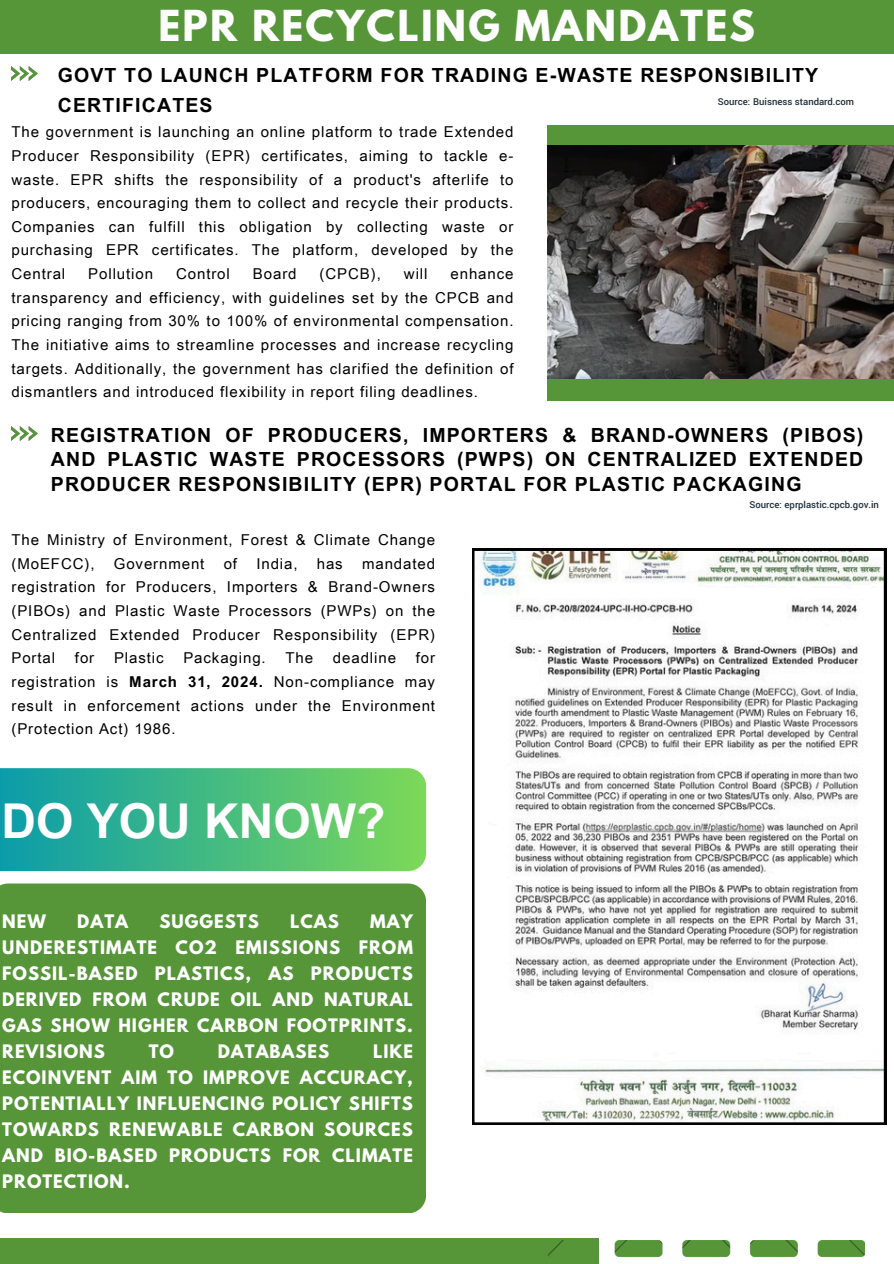
<style>
.page{position:relative;width:894px;height:1264px;background:#fff}
.page>*{position:absolute;margin:0;border:0;box-sizing:border-box;transform-origin:0 0}
.t1{font:700 48px "Arial Unicode MS";color:#fff}
.t2{font:700 37.8px "League Spartan";letter-spacing:.06em;color:#fdfdfd}
.t3{font:700 19.5px/24.8px "Arial Unicode MS";letter-spacing:.06em;color:#000}
.t4{font:700 16.5px/26px "League Spartan";letter-spacing:.06em;color:#fff;text-align:justify}
.t5{font:15px/23.7px "Arial Unicode MS";letter-spacing:.06em;color:#000;text-align:justify}
.t6{font:500 10.5px "Yantramanav";color:#1c2d3a}
.s1{font-weight:700}
</style>
<div class="page">
<div style="left:0;top:1238px;width:598px;height:25px;background:#569639"></div>
<img style="left:548px;top:1240px;width:316px;height:23px">
<div style="left:547px;top:125px;width:346px;height:276px;background:#569639"></div>
<img style="left:547px;top:146px;width:346px;height:232px">
<div style="left:0;top:0;width:893px;height:54px;background:#569639"></div>
<img style="left:11px;top:67px;width:26px;height:13px">
<img style="left:11px;top:426px;width:26px;height:14px">
<svg style="left:472px;top:548px;width:413px;height:576px"></svg>
<svg style="left:0;top:768px;width:426px;height:103px;background:#44ba81"></svg>
<div style="left:0;top:883px;width:425px;height:330px;background:#569639"></div>
<h3 class="t2" style="left:158px;top:7px;width:598px">EPR RECYCLING MANDATES</h3>
<p class="t3" style="left:58px;top:59px;width:761px;line-height:30.3px">GOVT TO LAUNCH PLATFORM FOR TRADING E-WASTE RESPONSIBILITY<br>CERTIFICATES</p>
<p class="t6" style="left:717px;top:95px;width:138px">Source: Buisness standard.com</p>
<h2 class="t5" style="left:11px;top:119px;width:503px">The government is launching an online platform to trade Extended Producer Responsibility (EPR) certificates, aiming to tackle e&shy;waste. EPR shifts the responsibility of a product's afterlife to producers, encouraging them to collect and recycle their products.<br>Companies can fulfill this obligation by collecting waste or purchasing EPR certificates. The platform, developed by the Central</h2>
<h2 class="t5" style="left:88px;top:261px;width:66px">Pollution</h2>
<h2 class="t5" style="left:176px;top:261px;width:55px">Control</h2>
<h2 class="t5" style="left:253px;top:261px;width:45px">Board</h2>
<h2 class="t5" style="left:319px;top:261px;width:63px">(CPCB),</h2>
<h2 class="t5" style="left:404px;top:261px;width:25px">will</h2>
<h2 class="t5" style="left:11px;top:261px;width:503px;text-indent:439px">enhance transparency and efficiency, with guidelines set by the CPCB and pricing ranging from 30% to 100% of environmental compensation.<br>The initiative aims to streamline processes and increase recycling targets. Additionally, the government has clarified the definition of dismantlers and introduced flexibility in report filing deadlines.</h2>
<h5 class="t3" style="left:51px;top:421px;width:813px;text-align:justify">REGISTRATION OF PRODUCERS, IMPORTERS &amp; BRAND-OWNERS (PIBOS)<br>AND PLASTIC WASTE PROCESSORS (PWPS) ON CENTRALIZED EXTENDED PRODUCER RESPONSIBILITY (EPR) PORTAL FOR PLASTIC PACKAGING</h5>
<p class="t5" style="left:11px;top:527px;width:425px">The Ministry of Environment, Forest &amp; Climate Change (MoEFCC),</p>
<p class="t6" style="left:749px;top:498px;width:131px">Source: eprplastic.cpcb.gov.in</p>
<p class="t5" style="left:114px;top:551px;width:92px">Government</p>
<p class="t5" style="left:224px;top:551px;width:15px">of</p>
<p class="t5" style="left:256px;top:551px;width:43px">India,</p>
<p class="t5" style="left:317px;top:551px;width:27px">has</p>
<p class="t5" style="left:11px;top:551px;width:425px;text-indent:350px">mandated registration for Producers, Importers &amp; Brand-Owners (PIBOs) and Plastic Waste Processors (PWPs) on the Centralized Extended Producer Responsibility (EPR)<br>Portal</p>
<p class="t5" style="left:11px;top:645px;width:425px;text-indent:404px">for registration is <span class="s1">March 31, 2024.</span> Non-compliance may result in enforcement actions under the Environment (Protection Act) 1986.</p>
<p class="t5" style="left:75px;top:645px;width:21px">for</p>
<p class="t5" style="left:114px;top:645px;width:51px">Plastic</p>
<p class="t5" style="left:183px;top:645px;width:84px">Packaging.</p>
<p class="t5" style="left:285px;top:645px;width:29px">The</p>
<p class="t5" style="left:333px;top:645px;width:64px">deadline</p>
<h3 class="t1" style="left:1px;top:786px;width:385px">DO YOU KNOW?</h3>
<p class="t4" style="left:2px;top:910px;width:45px">NEW</p>
<p class="t4" style="left:77px;top:910px;width:52px">DATA</p>
<p class="t4" style="left:159px;top:910px;width:101px">SUGGESTS</p>
<p class="t4" style="left:290px;top:910px;width:50px">LCAS</p>
<p class="t4" style="left:2px;top:910px;width:412px;text-indent:368px">MAY UNDERESTIMATE CO2 EMISSIONS FROM FOSSIL-BASED PLASTICS, AS PRODUCTS DERIVED FROM CRUDE OIL AND NATURAL GAS SHOW HIGHER CARBON FOOTPRINTS.<br>REVISIONS</p>
<p class="t4" style="left:149px;top:1040px;width:27px">TO</p>
<p class="t4" style="left:218px;top:1040px;width:113px">DATABASES</p>
<p class="t4" style="left:2px;top:1040px;width:412px;text-indent:371px">LIKE ECOINVENT AIM TO IMPROVE ACCURACY, POTENTIALLY INFLUENCING POLICY SHIFTS TOWARDS RENEWABLE CARBON SOURCES AND BIO-BASED PRODUCTS FOR CLIMATE PROTECTION.</p>
</div>
